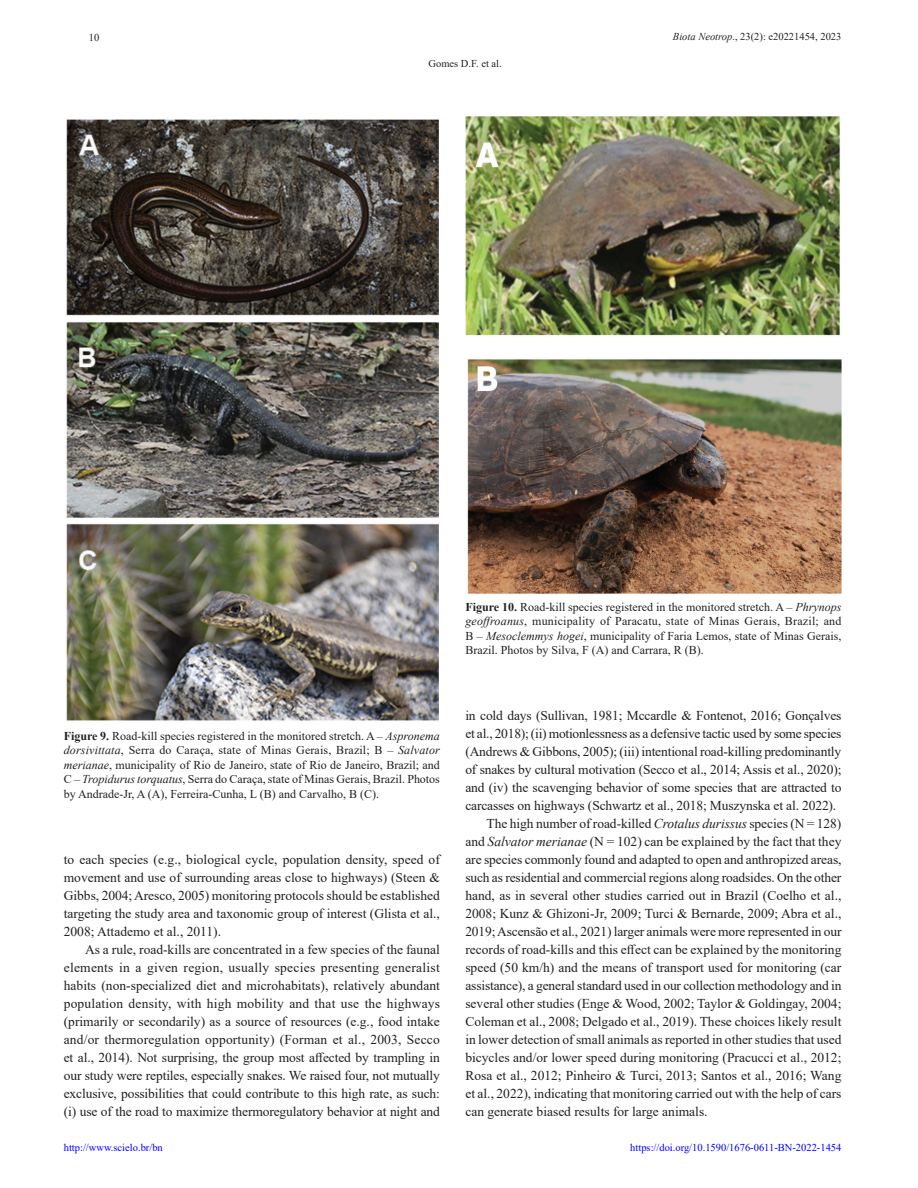
<style>
.page{position:relative;width:918px;height:1188px;background:#fff}
.page>*{position:absolute;margin:0;border:0;box-sizing:border-box;transform-origin:0 0}
.corpo{font:13.5px/18px "Times New Roman";letter-spacing:-.01em;color:#231f20;text-align:justify}
.legenda{font:12px/14.4px "Times New Roman";color:#231f20;text-align:justify}
.t1{font:10.5px "Times New Roman";color:#00f}
.t2{font:10.5px "Times New Roman";color:#231f20}
.s1{font-style:italic}
.s2{font-weight:700}
</style>
<div class="page">
<img style="left:66px;top:119px;width:373px;height:602px">
<img style="left:465px;top:116px;width:377px;height:478px">
<p class="t2" style="left:89px;top:31px;width:12px">10</p>
<p class="t2" style="left:429px;top:56px;width:75px">Gomes D.F. et al.</p>
<p class="t2" style="left:673px;top:29px;width:170px"><span class="s1">Biota Neotrop</span>., 23(2): e20221454, 2023</p>
<p class="legenda" style="left:465px;top:599px;width:378px"><span class="s2">Figure 10.</span> Road-kill species registered in the monitored stretch. A – <span class="s1">Phrynops geoffroanus</span>, municipality of Paracatu, state of Minas Gerais, Brazil; and B – <span class="s1">Mesoclemmys hogei</span>, municipality of Faria Lemos, state of Minas Gerais, Brazil. Photos by Silva, F (A) and Carrara, R (B).</p>
<p class="legenda" style="left:64px;top:728px;width:378px"><span class="s2">Figure 9.</span> Road-kill species registered in the monitored stretch. A – <span class="s1">Aspronema dorsivittata</span>, Serra do Caraça, state of Minas Gerais, Brazil; B – <span class="s1">Salvator merianae</span>, municipality of Rio de Janeiro, state of Rio de Janeiro, Brazil; and C – <span class="s1">Tropidurus torquatus</span>, Serra do Caraça, state of Minas Gerais, Brazil. Photos by Andrade-Jr, A (A), Ferreira-Cunha, L (B) and Carvalho, B (C).</p>
<p class="corpo" style="left:64px;top:850px;width:378px">to each species (e.g., biological cycle, population density, speed of movement and use of surrounding areas close to highways) (Steen &amp; Gibbs, 2004; Aresco, 2005) monitoring protocols should be established targeting the study area and taxonomic group of interest (Glista et al., 2008; Attademo et al., 2011).</p>
<p class="corpo" style="left:64px;top:940px;width:378px;text-indent:21px">As a rule, road-kills are concentrated in a few species of the faunal elements in a given region, usually species presenting generalist habits (non-specialized diet and microhabitats), relatively abundant population density, with high mobility and that use the highways (primarily or secondarily) as a source of resources (e.g., food intake and/or thermoregulation opportunity) (Forman et al., 2003, Secco et al., 2014). Not surprising, the group most affected by trampling in our study were reptiles, especially snakes. We raised four, not mutually exclusive, possibilities that could contribute to this high rate, as such: (i) use of the road to maximize thermoregulatory behavior at night and</p>
<p class="corpo" style="left:465px;top:706px;width:378px">in cold days (Sullivan, 1981; Mccardle &amp; Fontenot, 2016; Gonçalves et al., 2018); (ii) motionlessness as a defensive tactic used by some species (Andrews &amp; Gibbons, 2005); (iii) intentional road-killing predominantly of snakes by cultural motivation (Secco et al., 2014; Assis et al., 2020); and (iv) the scavenging behavior of some species that are attracted to carcasses on highways (Schwartz et al., 2018; Muszynska et al. 2022).</p>
<p class="corpo" style="left:465px;top:814px;width:378px;text-indent:21px">The high number of road-killed <span class="s1">Crotalus durissus</span> species (N = 128) and <span class="s1">Salvator merianae</span> (N = 102) can be explained by the fact that they are species commonly found and adapted to open and anthropized areas, such as residential and commercial regions along roadsides. On the other hand, as in several other studies carried out in Brazil (Coelho et al., 2008; Kunz &amp; Ghizoni-Jr, 2009; Turci &amp; Bernarde, 2009; Abra et al., 2019; Ascensão et al., 2021) larger animals were more represented in our records of road-kills and this effect can be explained by the monitoring speed (50 km/h) and the means of transport used for monitoring (car assistance), a general standard used in our collection methodology and in several other studies (Enge &amp; Wood, 2002; Taylor &amp; Goldingay, 2004; Coleman et al., 2008; Delgado et al., 2019). These choices likely result in lower detection of small animals as reported in other studies that used bicycles and/or lower speed during monitoring (Pracucci et al., 2012; Rosa et al., 2012; Pinheiro &amp; Turci, 2013; Santos et al., 2016; Wang et al., 2022), indicating that monitoring carried out with the help of cars can generate biased results for large animals.</p>
<p class="t1" style="left:64px;top:1140px;width:101px">http://www.scielo.br/bn</p>
<p class="t1" style="left:630px;top:1140px;width:213px">https://doi.org/10.1590/1676-0611-BN-2022-1454</p>
</div>
